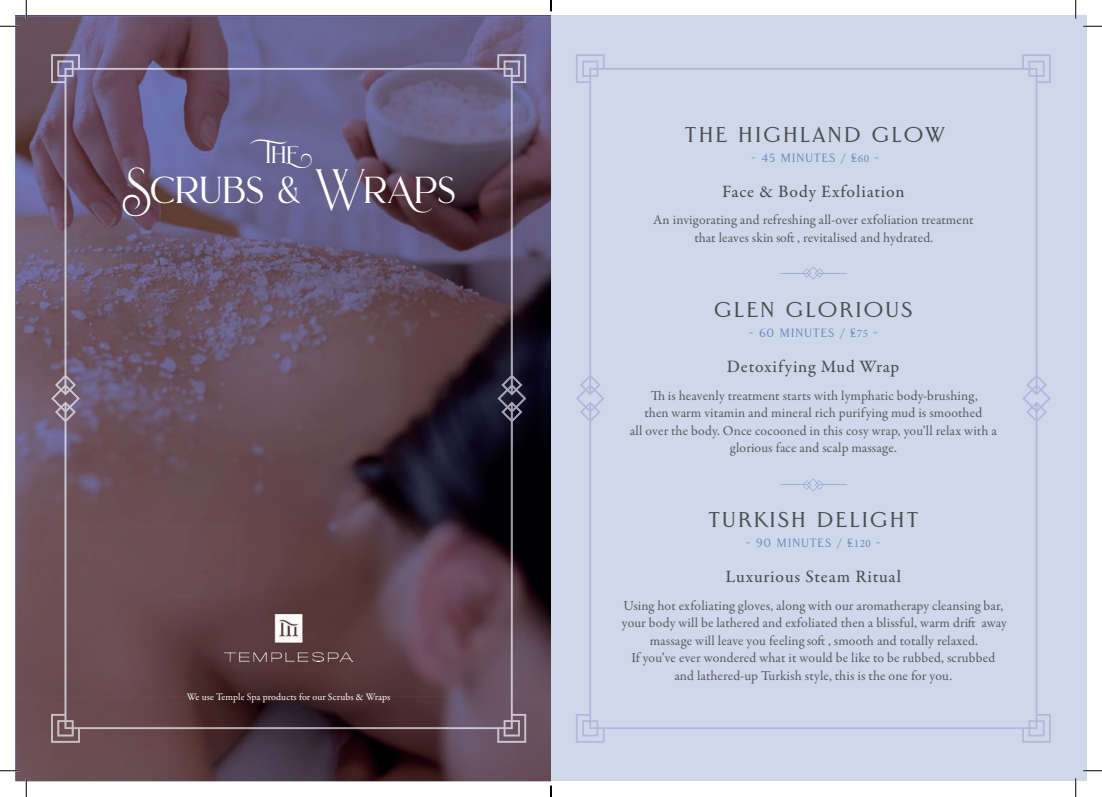
<style>
.page{position:relative;width:1102px;height:797px;background:#fff}
.page>*{position:absolute;margin:0;border:0;box-sizing:border-box;transform-origin:0 0}
.t1{font:37.5px "Brilon";color:#fff}
.t2{font:23.75px "Brilon";color:#fff}
.t3{font:20px "Worthington Arcade";letter-spacing:.075em;color:#4b4c4d}
.t4{font:500 17.5px "Garamond Premr Pro";letter-spacing:.05em;color:#4b4c4d}
.t5{font:13.75px/17.5px "Garamond Premr Pro";letter-spacing:.01em;color:#57585a;text-align:center}
.t6{font:11.25px "Worthington Arcade";letter-spacing:.05em;color:#7684bf}
.t7{font:10px "Garamond Premr Pro";letter-spacing:.005em;color:#fff}
.s1{font-family:"Minion Pro"}
</style>
<div class="page">
<div style="left:551px;top:16px;width:535px;height:765px;background:#cfd8eb"></div>
<svg style="left:576px;top:54px;width:474px;height:688px"></svg>
<img style="left:16px;top:17px;width:535px;height:764px">
<hr style="left:16px;top:16px;width:535px;height:1px;background:#4455a0">
<img style="left:51px;top:54px;width:475px;height:43px">
<img style="left:51px;top:97px;width:43px;height:645px">
<img style="left:483px;top:97px;width:43px;height:645px">
<img style="left:94px;top:727px;width:389px;height:2px">
<svg style="left:780px;top:266px;width:66px;height:14px"></svg>
<svg style="left:780px;top:478px;width:66px;height:13px"></svg>
<img style="left:225px;top:614px;width:127px;height:47px">
<svg style="left:0;top:25px;width:19px;height:2px"></svg>
<svg style="left:1083px;top:25px;width:18px;height:2px"></svg>
<svg style="left:0;top:770px;width:19px;height:1px"></svg>
<svg style="left:1083px;top:770px;width:18px;height:1px"></svg>
<svg style="left:25px;top:0;width:2px;height:19px"></svg>
<svg style="left:25px;top:778px;width:2px;height:19px"></svg>
<svg style="left:1074px;top:0;width:2px;height:19px"></svg>
<svg style="left:1075px;top:778px;width:1px;height:19px"></svg>
<svg style="left:550px;top:785px;width:1px;height:12px"></svg>
<h2 class="t2" style="left:265px;top:141px;width:48px">th e</h2>
<h1 class="t1" style="left:121px;top:168px;width:336px">Scrubs &amp; Wraps</h1>
<p class="t7" style="left:187px;top:690px;width:205px">We use Temple Spa products for our Scrubs &amp; Wraps</p>
<h3 class="t3" style="left:684px;top:121px;width:262px">THE HIGHLAND GLOW</h3>
<p class="t6" style="left:751px;top:150px;width:129px">- 45 MINUTES / £<span class="s1">60</span> -</p>
<p class="t4" style="left:722px;top:181px;width:184px">Face &amp; Body Exfoliation</p>
<p class="t5" style="left:653px;top:212px;width:321px">An invigorating and refreshing all-over exfoliation treatment that leaves skin soft , revitalised and hydrated.</p>
<h3 class="t3" style="left:714px;top:296px;width:200px">GLEN GLORIOUS</h3>
<p class="t6" style="left:749px;top:325px;width:130px">- 60 MINUTES / £<span class="s1">75</span> -</p>
<p class="t4" style="left:726px;top:356px;width:174px">Detoxifying Mud Wrap</p>
<p class="t5" style="left:629px;top:387px;width:368px">Th is heavenly treatment starts with lymphatic body-brushing,<br>then warm vitamin and mineral rich purifying mud is smoothed<br>all over the body. Once cocooned in this cosy wrap, you’ll relax with a glorious face and scalp massage.</p>
<h3 class="t3" style="left:708px;top:506px;width:212px">TURKISH DELIGHT</h3>
<p class="t6" style="left:746px;top:535px;width:136px">- 90 MINUTES / £<span class="s1">120</span> -</p>
<p class="t4" style="left:725px;top:566px;width:177px">Luxurious Steam Ritual</p>
<p class="t5" style="left:622px;top:597px;width:386px">Using hot exfoliating gloves, along with our aromatherapy cleansing bar, your body will be lathered and exfoliated then a blissful, warm drift away massage will leave you feeling soft , smooth and totally relaxed.<br>If you’ve ever wondered what it would be like to be rubbed, scrubbed and lathered-up Turkish style, this is the one for you.</p>
</div>
